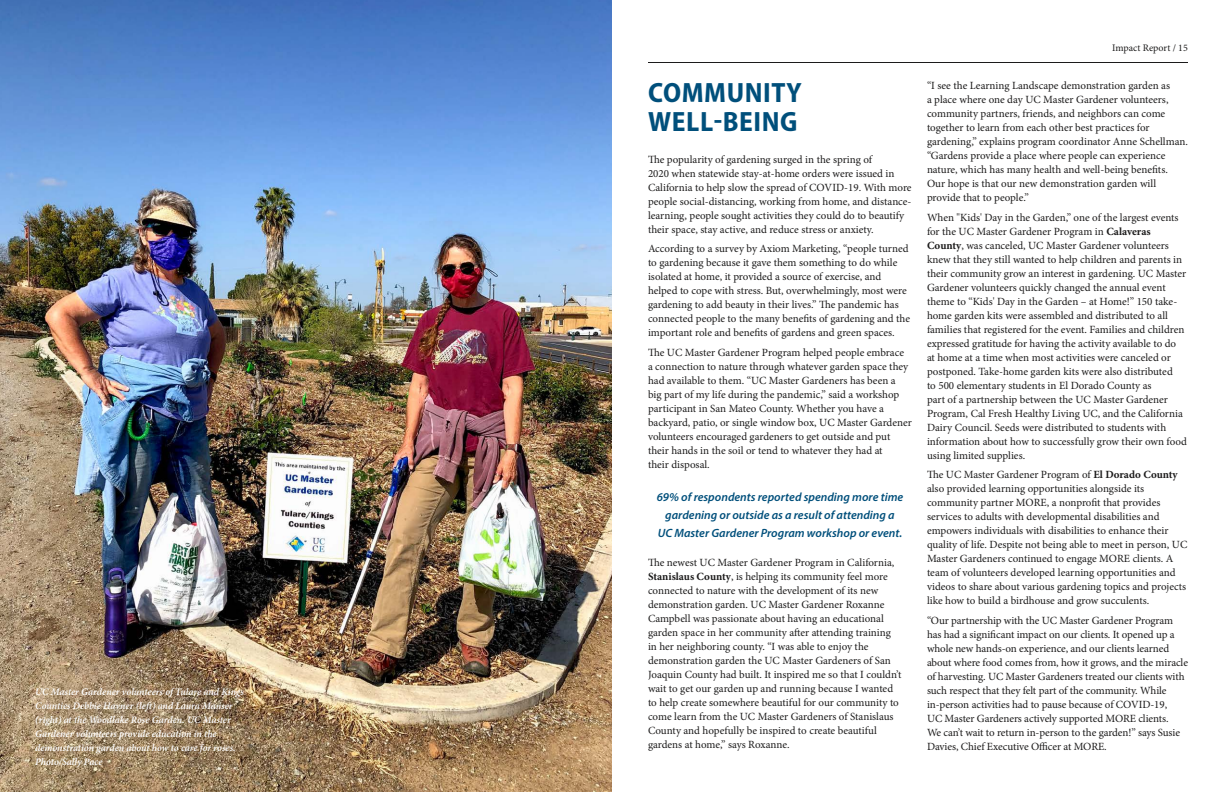
<style>
.page{position:relative;width:1224px;height:792px;background:#fff}
.page>*{position:absolute;margin:0;border:0;box-sizing:border-box;transform-origin:0 0}
.Header_1{font:700 semi-condensed 28px/29px "Myriad Pro";letter-spacing:.02em;color:#004f7b}
.Quote_Inline{font:italic 600 12px/18px "Myriad Pro";color:#004f7b;text-align:center}
.Paragraph_1{font:11px/14px "Minion Pro";letter-spacing:-.005em;color:#1c1b1b}
.t1{font:italic 600 10px/14px "Minion Pro";letter-spacing:-.005em;color:#fff}
.t2{font:10px "Minion Pro";color:#1c1b1b}
.s1{font-weight:700}
</style>
<div class="page">
<img style="left:0;top:0;width:612px;height:792px">
<hr style="left:648px;top:62px;width:540px;height:1px;background:#1c1b1b">
<p class="t1" style="left:35px;top:684px;width:210px">UC Master Gardener volunteers of Tulare and Kings Counties Debbie Havner (left) and Laura Manser (right) at the Woodlake Rose Garden. UC Master Gardener volunteers provide education in the demonstration garden about how to care for roses.<br>Photo/Sally Pace</p>
<h1 class="Header_1" style="left:648px;top:77px;width:155px">COMMUNITY<br>WELL-BEING</h1>
<p class="Paragraph_1" style="left:648px;top:152px;width:265px">The popularity of gardening surged in the spring of<br>2020 when statewide stay-at-home orders were issued in California to help slow the spread of COVID-19. With more people social-distancing, working from home, and distance&shy;learning, people sought activities they could do to beautify their space, stay active, and reduce stress or anxiety.</p>
<p class="Paragraph_1" style="left:648px;top:242px;width:264px">According to a survey by Axiom Marketing, “people turned to gardening because it gave them something to do while isolated at home, it provided a source of exercise, and helped to cope with stress. But, overwhelmingly, most were gardening to add beauty in their lives.” The pandemic has connected people to the many benefits of gardening and the important role and benefits of gardens and green spaces.</p>
<p class="Paragraph_1" style="left:648px;top:346px;width:265px">The UC Master Gardener Program helped people embrace<br>a connection to nature through whatever garden space they had available to them. “UC Master Gardeners has been a big part of my life during the pandemic,” said a workshop participant in San Mateo County. Whether you have a backyard, patio, or single window box, UC Master Gardener volunteers encouraged gardeners to get outside and put their hands in the soil or tend to whatever they had at<br>their disposal.</p>
<p class="Quote_Inline" style="left:657px;top:488px;width:248px">69% of respondents reported spending more time gardening or outside as a result of attending a<br>UC Master Gardener Program workshop or event.</p>
<p class="Paragraph_1" style="left:648px;top:555px;width:255px">The newest UC Master Gardener Program in California, <span class="s1">Stanislaus County</span>, is helping its community feel more connected to nature with the development of its new demonstration garden. UC Master Gardener Roxanne Campbell was passionate about having an educational garden space in her community after attending training in her neighboring county. “I was able to enjoy the demonstration garden the UC Master Gardeners of San Joaquin County had built. It inspired me so that I couldn’t wait to get our garden up and running because I wanted to help create somewhere beautiful for our community to come learn from the UC Master Gardeners of Stanislaus County and hopefully be inspired to create beautiful gardens at home,” says Roxanne.</p>
<p class="t2" style="left:1112px;top:41px;width:77px">Impact Report / 15</p>
<p class="Paragraph_1" style="left:927px;top:79px;width:262px">“I see the Learning Landscape demonstration garden as<br>a place where one day UC Master Gardener volunteers, community partners, friends, and neighbors can come together to learn from each other best practices for gardening,” explains program coordinator Anne Schellman. “Gardens provide a place where people can experience nature, which has many health and well-being benefits.<br>Our hope is that our new demonstration garden will provide that to people.”</p>
<p class="Paragraph_1" style="left:927px;top:210px;width:261px">When "Kids' Day in the Garden,” one of the largest events for the UC Master Gardener Program in <span class="s1">Calaveras County</span>, was canceled, UC Master Gardener volunteers knew that they still wanted to help children and parents in their community grow an interest in gardening. UC Master Gardener volunteers quickly changed the annual event theme to “Kids' Day in the Garden – at Home!” 150 take&shy;home garden kits were assembled and distributed to all families that registered for the event. Families and children expressed gratitude for having the activity available to do<br>at home at a time when most activities were canceled or postponed. Take-home garden kits were also distributed<br>to 500 elementary students in El Dorado County as<br>part of a partnership between the UC Master Gardener Program, Cal Fresh Healthy Living UC, and the California Dairy Council. Seeds were distributed to students with information about how to successfully grow their own food using limited supplies.</p>
<p class="Paragraph_1" style="left:927px;top:468px;width:262px">The UC Master Gardener Program of <span class="s1">El Dorado County </span>also provided learning opportunities alongside its community partner MORE, a nonprofit that provides services to adults with developmental disabilities and empowers individuals with disabilities to enhance their quality of life. Despite not being able to meet in person, UC Master Gardeners continued to engage MORE clients. A team of volunteers developed learning opportunities and videos to share about various gardening topics and projects like how to build a birdhouse and grow succulents.</p>
<p class="Paragraph_1" style="left:927px;top:614px;width:263px">“Our partnership with the UC Master Gardener Program has had a significant impact on our clients. It opened up a whole new hands-on experience, and our clients learned about where food comes from, how it grows, and the miracle of harvesting. UC Master Gardeners treated our clients with such respect that they felt part of the community. While in-person activities had to pause because of COVID-19,<br>UC Master Gardeners actively supported MORE clients.<br>We can’t wait to return in-person to the garden!” says Susie Davies, Chief Executive Officer at MORE.</p>
</div>
